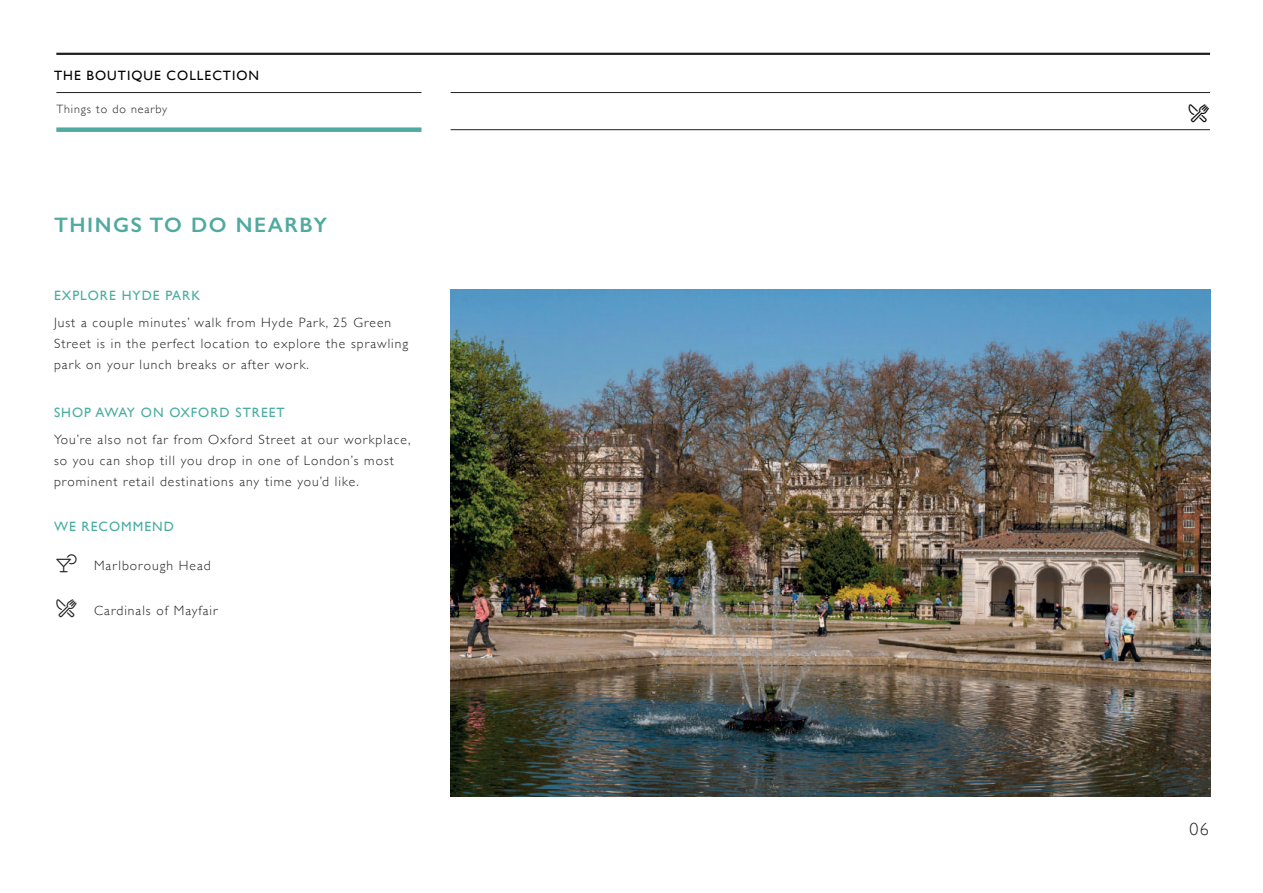
<style>
.page{position:relative;width:1263px;height:893px;background:#fff}
.page>*{position:absolute;margin:0;border:0;box-sizing:border-box;transform-origin:0 0}
.t1{font:600 21px "Gill Sans";letter-spacing:.075em;color:#51aa9f}
.t2{font:300 18px "Gill Sans";color:#231f20}
.t3{font:300 13.5px/21px "Gill Sans";letter-spacing:.075em;color:#231f20}
.t4{font:13.5px "Gill Sans";letter-spacing:.075em;color:#49ada0}
.t5{font:13.5px "Gill Sans";letter-spacing:.075em;color:#000}
.t6{font:300 12px "Gill Sans";letter-spacing:.075em;color:#231f20}
</style>
<div class="page">
<img style="left:451px;top:289px;width:759px;height:508px">
<hr style="left:56px;top:92px;width:365px;height:1px;background:#231f20">
<div style="left:56px;top:127px;width:365px;height:5px;background:#51aa9f"></div>
<hr style="left:56px;top:53px;width:1154px;height:2px;background:#231f20">
<hr style="left:451px;top:92px;width:759px;height:1px;background:#231f20">
<hr style="left:451px;top:129px;width:759px;height:1px;background:#231f20">
<p class="t5" style="left:54px;top:68px;width:207px">THE BOUTIQUE COLLECTION</p>
<p class="t6" style="left:56px;top:100px;width:112px">Things to do nearby</p>
<h1 class="t1" style="left:54px;top:212px;width:275px">THINGS TO DO NEARBY</h1>
<p class="t4" style="left:54px;top:287px;width:148px">EXPLORE HYDE PARK</p>
<p class="t3" style="left:54px;top:311px;width:356px">Just a couple minutes’ walk from Hyde Park, 25 Green<br>Street is in the perfect location to explore the sprawling park on your lunch breaks or after work.</p>
<p class="t4" style="left:54px;top:404px;width:232px">SHOP AWAY ON OXFORD STREET</p>
<p class="t3" style="left:54px;top:428px;width:358px">You’re also not far from Oxford Street at our workplace, so you can shop till you drop in one of London’s most prominent retail destinations any time you’d like.</p>
<p class="t4" style="left:54px;top:518px;width:121px">WE RECOMMEND</p>
<p class="t3" style="left:94px;top:555px;width:118px">Marlborough Head</p>
<p class="t3" style="left:94px;top:600px;width:125px">Cardinals of Mayfair</p>
<h2 class="t2" style="left:1189px;top:815px;width:21px">06</h2>
</div>
